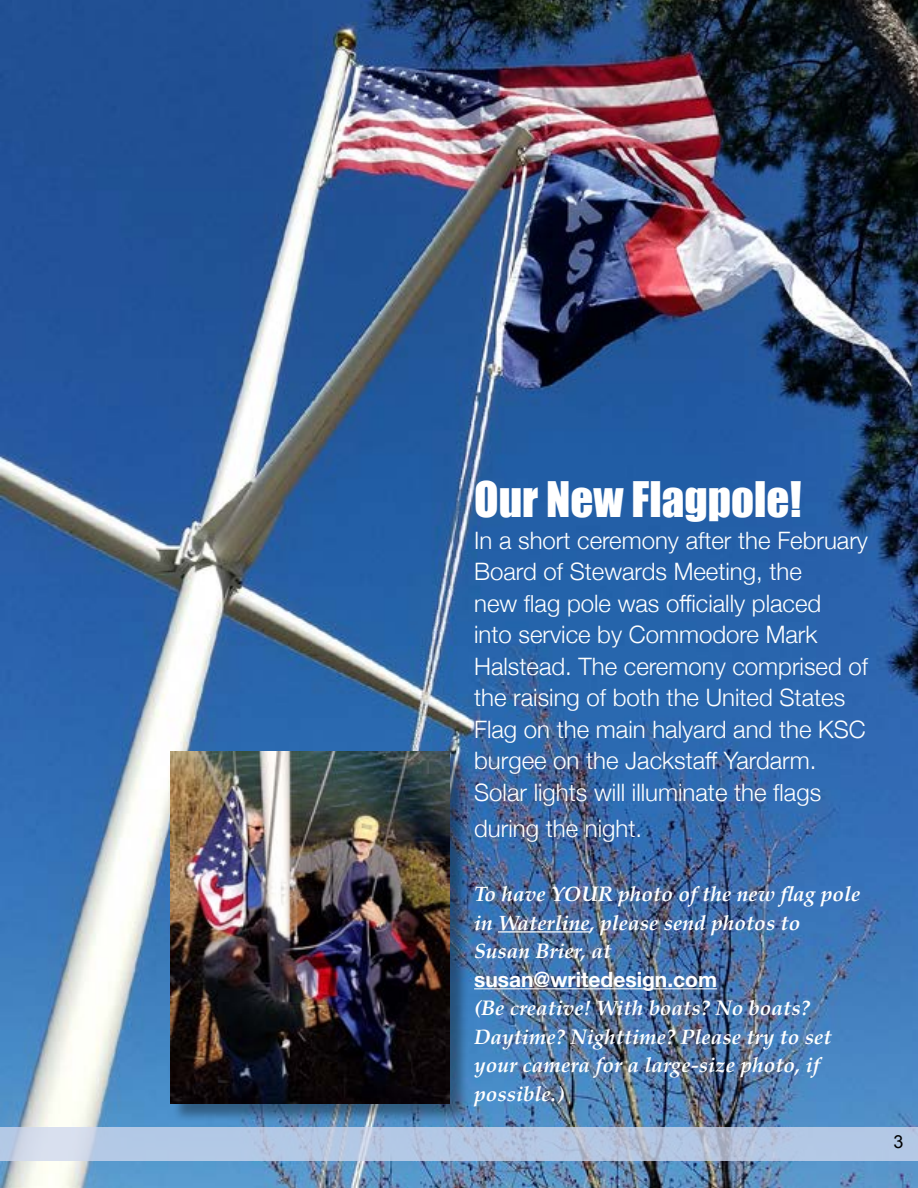
<style>
.page{position:relative;width:918px;height:1188px;background:#fff}
.page>*{position:absolute;margin:0;border:0;box-sizing:border-box;transform-origin:0 0}
.t1{font:45px "Impact";color:#fff}
.t2{font:300 24px/31.5px "Helvetica Neue";color:#fff}
.t3{font:italic 700 21px/28.5px "Palatino";color:#fff}
.t4{font:700 21px "Helvetica Neue";color:#fff}
.t5{font:18px "Arial";color:#000}
</style>
<div class="page">
<img style="left:0;top:0;width:918px;height:1188px">
<svg style="left:0;top:1128px;width:918px;height:33px;background:#b6c7e2"></svg>
<div style="left:173px;top:754px;width:295px;height:368px;background:#000;opacity:.35"></div>
<img style="left:170px;top:752px;width:280px;height:351px">
<hr style="left:498px;top:931px;width:92px;height:2px;background:#fff">
<hr style="left:474px;top:988px;width:243px;height:1px;background:#fff">
<h1 class="t1" style="left:474px;top:465px;width:329px">Our New Flagpole!</h1>
<p class="t2" style="left:474px;top:523px;width:395px">In a short ceremony after the February Board of Stewards Meeting, the<br>new flag pole was officially placed<br>into service by Commodore Mark Halstead. The ceremony comprised of the raising of both the United States Flag on the main halyard and the KSC burgee on the Jackstaff Yardarm.<br>Solar lights will illuminate the flags</p>
<p class="t2" style="left:474px;top:811px;width:170px">during the night.</p>
<p class="t3" style="left:474px;top:880px;width:388px">To have YOUR photo of the new flag pole in Waterline, please send photos to<br>Susan Brier, at</p>
<p class="t4" style="left:474px;top:963px;width:245px">susan@writedesign.com</p>
<p class="t3" style="left:474px;top:994px;width:359px">(Be creative! With boats? No boats?<br>Daytime? Nighttime? Please try to set your camera for a large-size photo, if possible.)</p>
<p class="t5" style="left:894px;top:1130px;width:12px">3</p>
</div>
